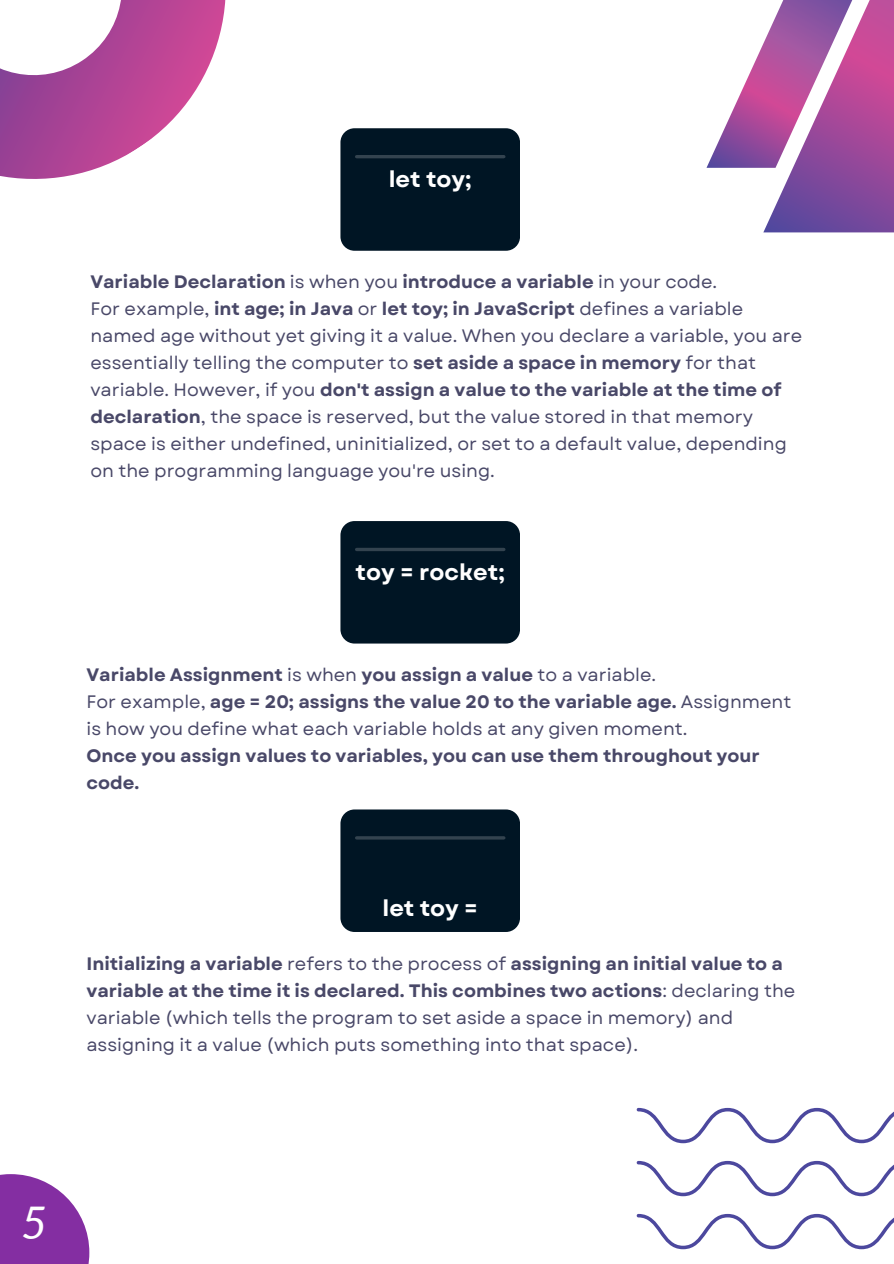
<style>
.page{position:relative;width:894px;height:1264px;background:#fff}
.page>*{position:absolute;margin:0;border:0;box-sizing:border-box;transform-origin:0 0}
.t1{font:italic 45px "Lato";color:#fff}
.t2{font:700 22.5px "Garet";color:#fff}
.t3{font:18px/27px "Garet";color:#494868}
.t4{font:700 18px/27px "Garet";color:#494868}
.s1{font-weight:400}
.s2{font-weight:700}
</style>
<div class="page">
<svg style="left:0;top:1174px;width:89px;height:89px;fill:#842ea2"></svg>
<svg style="left:706px;top:0;width:187px;height:232px"></svg>
<div style="left:340px;top:521px;width:180px;height:122px;background:#001524;border-radius:14px"></div>
<hr style="left:356px;top:548px;width:147px;height:3px;background:#fff">
<div style="left:340px;top:128px;width:180px;height:123px;background:#001524;border-radius:14px"></div>
<hr style="left:356px;top:155px;width:147px;height:3px;background:#fff">
<div style="left:340px;top:809px;width:180px;height:123px;background:#001524;border-radius:14px"></div>
<hr style="left:356px;top:836px;width:147px;height:3px;background:#fff">
<svg style="left:636px;top:1107px;width:257px;height:142px"></svg>
<svg style="left:0;top:0;width:226px;height:179px"></svg>
<p class="t2" style="left:388px;top:163px;width:84px">let toy;</p>
<p class="t4" style="left:90px;top:268px;width:628px">Variable Declaration <span class="s1">is when you</span> introduce a variable <span class="s1">in your code.</span></p>
<p class="t3" style="left:90px;top:295px;width:713px">For example, <span class="s2">int age; in Java</span> or <span class="s2">let toy; in JavaScript</span> defines a variable named age without yet giving it a value. When you declare a variable, you are essentially telling the computer to <span class="s2">set aside a space in memory</span> for that variable. However, if you <span class="s2">don't assign a value to the variable at the time of declaration</span>, the space is reserved, but the value stored in that memory space is either undefined, uninitialized, or set to a default value, depending on the programming language you're using.</p>
<p class="t2" style="left:355px;top:556px;width:151px">toy = rocket;</p>
<p class="t4" style="left:86px;top:661px;width:571px">Variable Assignment <span class="s1">is when</span> you assign a value <span class="s1">to a variable.</span></p>
<p class="t3" style="left:86px;top:688px;width:706px">For example, <span class="s2">age = 20; assigns the value 20 to the variable age.</span> Assignment is how you define what each variable holds at any given moment.</p>
<h1 class="t4" style="left:86px;top:742px;width:674px">Once you assign values to variables, you can use them throughout your code.</h1>
<p class="t2" style="left:382px;top:892px;width:97px">let toy =</p>
<p class="t3" style="left:86px;top:950px;width:710px"><span class="s2">Initializing a variable</span> refers to the process of <span class="s2">assigning an initial value to a variable at the time it is declared. This combines two actions</span>: declaring the variable (which tells the program to set aside a space in memory) and assigning it a value (which puts something into that space).</p>
<h1 class="t1" style="left:21px;top:1194px;width:28px">5</h1>
</div>
